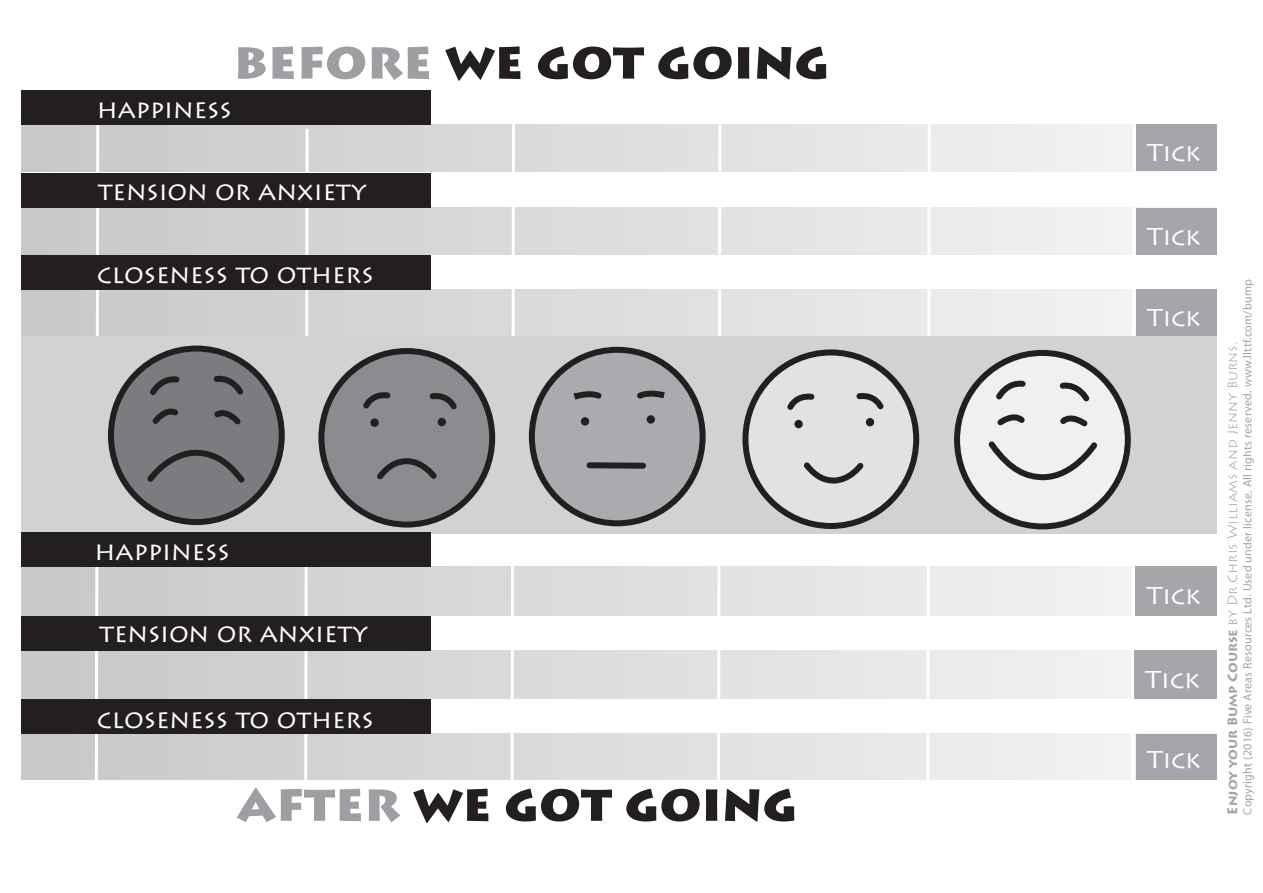
<style>
.page{position:relative;width:1263px;height:893px;background:#fff}
.page>*{position:absolute;margin:0;border:0;box-sizing:border-box;transform-origin:0 0}
.t1{font:900 51.9px "Lithos Pro";color:#231f20}
.t2{font:25.95px "Lithos Pro";color:#fff}
.t3{font:24.6px "Lithos Pro";color:#fff}
.t4{font:300 13.5px "Lithos Pro";color:#a1a3a6}
.t5{font:12px "Myriad Pro";letter-spacing:.02em;color:#a1a3a6}
.s1{color:#9d9fa2}
.s2{font-weight:700}
</style>
<div class="page">
<svg style="left:21px;top:734px;width:1109px;height:45px"></svg>
<svg style="left:21px;top:289px;width:1109px;height:47px"></svg>
<svg style="left:21px;top:124px;width:1109px;height:47px"></svg>
<svg style="left:21px;top:567px;width:1109px;height:48px"></svg>
<svg style="left:21px;top:208px;width:1109px;height:47px"></svg>
<svg style="left:21px;top:650px;width:1109px;height:49px"></svg>
<svg style="left:93px;top:124px;width:8px;height:656px"></svg>
<svg style="left:303px;top:126px;width:7px;height:654px"></svg>
<svg style="left:509px;top:124px;width:7px;height:656px"></svg>
<svg style="left:715px;top:124px;width:8px;height:656px"></svg>
<svg style="left:925px;top:124px;width:7px;height:656px"></svg>
<svg style="left:1130px;top:124px;width:7px;height:656px"></svg>
<div style="left:1134px;top:650px;width:82px;height:49px;background:#a5a6aa"></div>
<div style="left:21px;top:173px;width:410px;height:35px;background:#231f20"></div>
<div style="left:21px;top:90px;width:410px;height:34px;background:#231f20"></div>
<div style="left:21px;top:616px;width:410px;height:34px;background:#231f20"></div>
<div style="left:1136px;top:124px;width:80px;height:47px;background:#a5a6aa"></div>
<div style="left:1136px;top:208px;width:80px;height:47px;background:#a5a6aa"></div>
<div style="left:1135px;top:567px;width:81px;height:49px;background:#a5a6aa"></div>
<div style="left:21px;top:255px;width:410px;height:35px;background:#231f20"></div>
<div style="left:1136px;top:289px;width:80px;height:47px;background:#a5a6aa"></div>
<div style="left:21px;top:700px;width:410px;height:34px;background:#231f20"></div>
<div style="left:1136px;top:734px;width:80px;height:45px;background:#a5a6aa"></div>
<div style="left:21px;top:337px;width:1195px;height:197px;background:#d1d2d4"></div>
<div style="left:957px;top:353px;width:171px;height:173px;background:#f0f0f1;border-radius:50%"></div>
<div style="left:954px;top:350px;width:177px;height:179px;border:6px solid #231f20;border-radius:50%"></div>
<svg style="left:988px;top:441px;width:110px;height:40px"></svg>
<svg style="left:1060px;top:415px;width:28px;height:12px"></svg>
<svg style="left:997px;top:414px;width:28px;height:12px"></svg>
<svg style="left:1059px;top:382px;width:31px;height:20px"></svg>
<svg style="left:996px;top:380px;width:30px;height:20px"></svg>
<div style="left:745px;top:352px;width:171px;height:174px;background:#e1e2e4;border-radius:50%"></div>
<div style="left:742px;top:349px;width:177px;height:180px;border:6px solid #231f20;border-radius:50%"></div>
<svg style="left:804px;top:462px;width:60px;height:22px"></svg>
<svg style="left:856px;top:393px;width:28px;height:17px"></svg>
<svg style="left:787px;top:393px;width:28px;height:17px"></svg>
<div style="left:866px;top:418px;width:8px;height:8px;background:#231f20;border-radius:50%"></div>
<div style="left:794px;top:420px;width:9px;height:8px;background:#231f20;border-radius:50%"></div>
<div style="left:532px;top:350px;width:171px;height:173px;background:#aaabaf;border-radius:50%"></div>
<div style="left:529px;top:347px;width:177px;height:179px;border:6px solid #231f20;border-radius:50%"></div>
<div style="left:589px;top:462px;width:54px;height:7px;background:#231f20"></div>
<div style="left:647px;top:415px;width:8px;height:9px;background:#231f20;border-radius:50%"></div>
<div style="left:581px;top:417px;width:8px;height:9px;background:#231f20;border-radius:50%"></div>
<svg style="left:637px;top:390px;width:28px;height:9px"></svg>
<svg style="left:573px;top:391px;width:29px;height:9px"></svg>
<div style="left:321px;top:351px;width:171px;height:174px;background:#8a8c8f;border-radius:50%"></div>
<div style="left:318px;top:348px;width:177px;height:180px;border:6px solid #231f20;border-radius:50%"></div>
<svg style="left:377px;top:458px;width:60px;height:22px"></svg>
<svg style="left:429px;top:393px;width:28px;height:17px"></svg>
<svg style="left:363px;top:392px;width:28px;height:17px"></svg>
<div style="left:438px;top:418px;width:8px;height:8px;background:#231f20;border-radius:50%"></div>
<div style="left:370px;top:418px;width:9px;height:9px;background:#231f20;border-radius:50%"></div>
<div style="left:111px;top:349px;width:171px;height:173px;background:#7a7c7f;border-radius:50%"></div>
<div style="left:108px;top:346px;width:177px;height:179px;border:6px solid #231f20;border-radius:50%"></div>
<svg style="left:147px;top:449px;width:98px;height:34px"></svg>
<svg style="left:214px;top:410px;width:27px;height:15px"></svg>
<svg style="left:152px;top:408px;width:26px;height:16px"></svg>
<svg style="left:213px;top:375px;width:30px;height:20px"></svg>
<svg style="left:150px;top:376px;width:30px;height:19px"></svg>
<div style="left:21px;top:533px;width:410px;height:34px;background:#231f20"></div>
<h1 class="t1" style="left:234px;top:28px;width:597px"><span class="s1">BEFORE</span> WE GOT GOING</h1>
<h2 class="t2" style="left:97px;top:94px;width:137px">happiness</h2>
<h2 class="t2" style="left:98px;top:176px;width:269px">tension or anxiety</h2>
<h2 class="t2" style="left:97px;top:259px;width:278px">closeness to others</h2>
<h2 class="t2" style="left:95px;top:536px;width:137px">happiness</h2>
<h2 class="t2" style="left:100px;top:618px;width:269px">tension or anxiety</h2>
<h2 class="t2" style="left:97px;top:704px;width:278px">closeness to others</h2>
<h1 class="t1" style="left:237px;top:770px;width:562px"><span class="s1">AFTER</span> WE GOT GOING</h1>
<h3 class="t3" style="left:1147px;top:138px;width:56px">Tick</h3>
<h3 class="t3" style="left:1147px;top:222px;width:56px">Tick</h3>
<h3 class="t3" style="left:1147px;top:304px;width:56px">Tick</h3>
<h3 class="t3" style="left:1147px;top:581px;width:56px">Tick</h3>
<h3 class="t3" style="left:1145px;top:665px;width:57px">Tick</h3>
<h3 class="t3" style="left:1147px;top:745px;width:56px">Tick</h3>
<p class="t5" style="left:1240px;top:814px;width:537px;rotate:-90deg">Copyright (2016) Five Areas Resources Ltd. Used under license. All rights reserved. www.llttf.com/bump</p>
<p class="t4" style="left:1225px;top:814px;width:474px;rotate:-90deg"><span class="s2">Enjoy your Bump Course</span> by Dr Chris Williams and Jenny Burns.</p>
</div>
